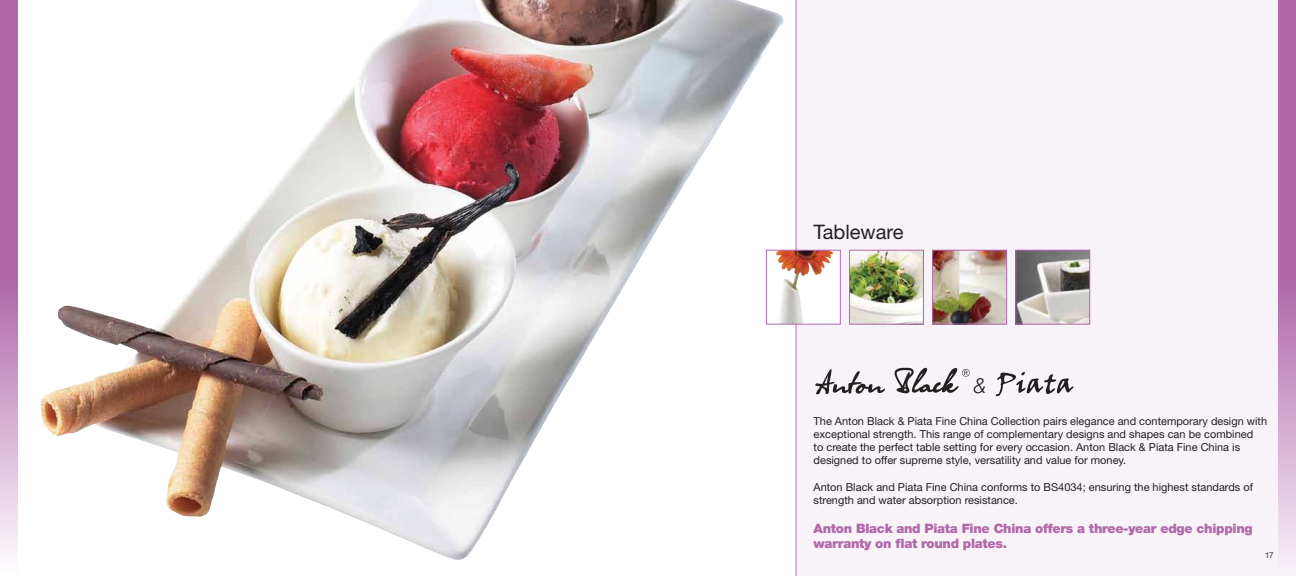
<style>
.page{position:relative;width:1296px;height:576px;background:#fff}
.page>*{position:absolute;margin:0;border:0;box-sizing:border-box;transform-origin:0 0}
.t1{font:italic 300 21px "Helvetica Neue";color:#231f20}
.t2{font:20px "Helvetica Neue";color:#231f20}
.t3{font:900 13px/15.6px "Helvetica Neue";letter-spacing:-.02em;color:#b169ab}
.t4{font:11px/13.2px "Helvetica Neue";color:#231f20}
.t5{font:8px "Helvetica Neue";color:#231f20}
</style>
<div class="page">
<div style="left:287px;top:0;width:1009px;height:576px;background:#f8f3f9"></div>
<div style="left:0;top:0;width:796px;height:576px;background:#fff"></div>
<img style="left:40px;top:0;width:747px;height:560px">
<hr style="left:796px;top:0;width:1px;height:576px;background:#b169ab">
<svg style="left:768px;top:252px;width:71px;height:71px;fill:#fff"></svg>
<img style="left:776px;top:252px;width:55px;height:11px">
<div style="left:766px;top:250px;width:75px;height:75px;border:1px solid #b169ab"></div>
<img style="left:851px;top:252px;width:71px;height:71px">
<div style="left:849px;top:250px;width:75px;height:75px;border:1px solid #b169ab"></div>
<img style="left:934px;top:252px;width:71px;height:71px">
<div style="left:932px;top:250px;width:75px;height:75px;border:1px solid #b169ab"></div>
<img style="left:1017px;top:252px;width:71px;height:71px">
<div style="left:1015px;top:250px;width:75px;height:75px;border:1px solid #b169ab"></div>
<svg style="left:0;top:0;width:18px;height:555px;background:#c28abd"></svg>
<svg style="left:1278px;top:0;width:18px;height:554px;background:#c088bc"></svg>
<svg style="left:815px;top:369px;width:70px;height:25px"></svg>
<svg style="left:895px;top:368px;width:75px;height:25px"></svg>
<svg style="left:996px;top:372px;width:78px;height:24px"></svg>
<h2 class="t2" style="left:814px;top:220px;width:91px">Tableware</h2>
<h1 class="t1" style="left:973px;top:373px;width:14px">&amp;</h1>
<p class="t4" style="left:814px;top:414px;width:455px">The Anton Black &amp; Piata Fine China Collection pairs elegance and contemporary design with exceptional strength. This range of complementary designs and shapes can be combined<br>to create the perfect table setting for every occasion. Anton Black &amp; Piata Fine China is designed to offer supreme style, versatility and value for money.</p>
<p class="t4" style="left:814px;top:480px;width:441px">Anton Black and Piata Fine China conforms to BS4034; ensuring the highest standards of strength and water absorption resistance.</p>
<p class="t3" style="left:814px;top:520px;width:441px">Anton Black and Piata Fine China offers a three-year edge chipping warranty on flat round plates.</p>
<p class="t5" style="left:1265px;top:550px;width:10px">17</p>
</div>
